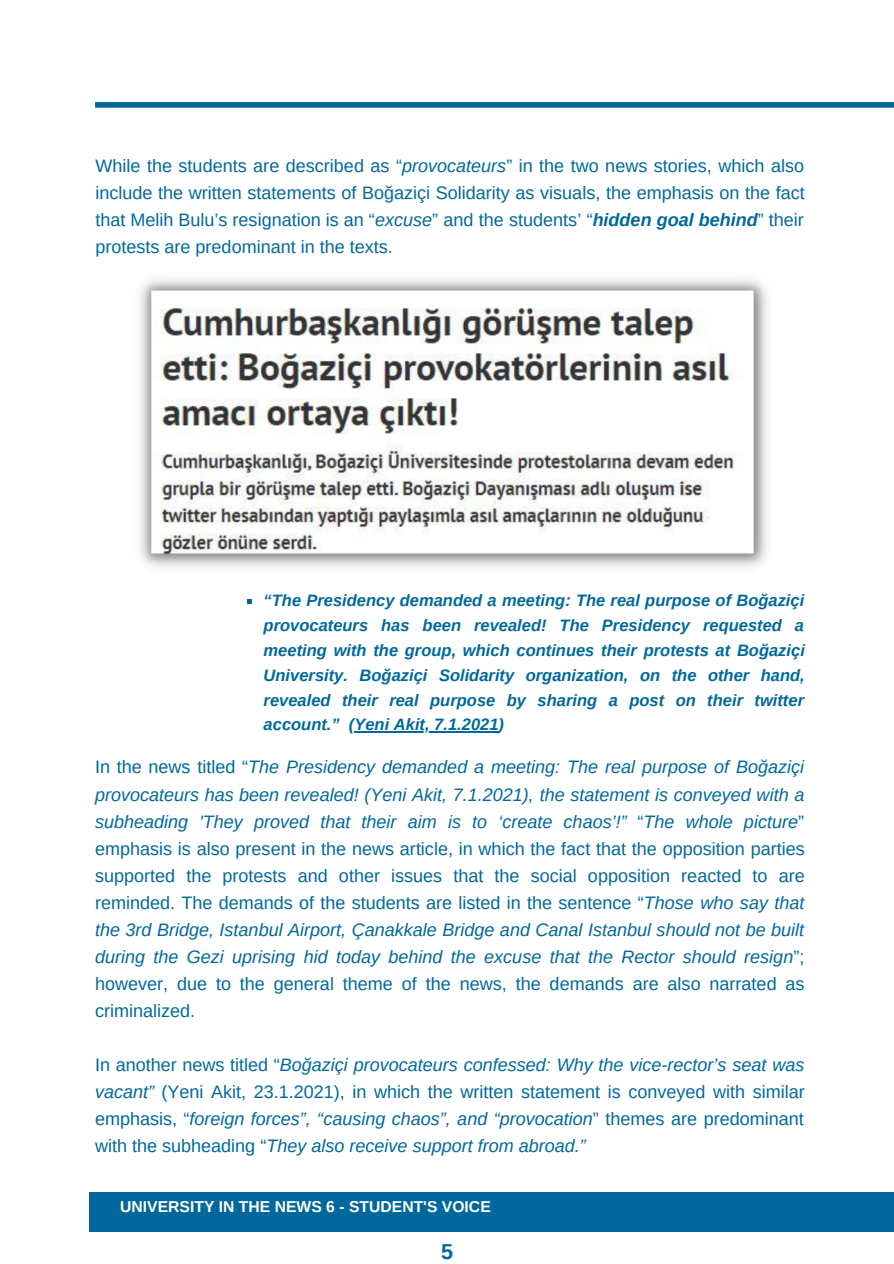
<style>
.page{position:relative;width:894px;height:1264px;background:#fff}
.page>*{position:absolute;margin:0;border:0;box-sizing:border-box;transform-origin:0 0}
.t1{font:700 21.6px "Arimo";color:#00689d}
.t2{font:italic 18px/27px "Arimo";color:#00689d;text-align:justify}
.t3{font:18px/27px "Arimo";color:#00689d;text-align:justify}
.t4{font:italic 700 16.5px/24.8px "Arimo";color:#00689d;text-align:justify}
.t5{font:700 15.75px "Arimo";color:#fff}
.s1{font-style:italic}
.s2{font-weight:700;font-style:italic}
.s3{font-style:normal}
</style>
<div class="page">
<div style="left:89px;top:1192px;width:804px;height:39px;background:#00689d"></div>
<div style="left:95px;top:102px;width:798px;height:6px;background:#00689d"></div>
<img style="left:140px;top:279px;width:628px;height:289px">
<svg style="left:247px;top:599px;width:4px;height:5px"></svg>
<hr style="left:354px;top:731px;width:144px;height:1px;background:#00689d">
<p class="t3" style="left:95px;top:152px;width:710px">While the students are described as “<span class="s1">provocateurs</span>” in the two news stories, which also include the written statements of Boğaziçi Solidarity as visuals, the emphasis on the fact that Melih Bulu’s resignation is an “<span class="s1">excuse</span>” and the students’ “<span class="s2">hidden goal behind</span>” their protests are predominant in the texts.</p>
<p class="t4" style="left:263px;top:588px;width:542px">“The Presidency demanded a meeting: The real purpose of Boğaziçi provocateurs has been revealed! The Presidency requested a meeting with the group, which continues their protests at Boğaziçi University. Boğaziçi Solidarity organization, on the other hand, revealed their real purpose by sharing a post on their twitter account.” (Yeni Akit, 7.1.2021)</p>
<p class="t2" style="left:95px;top:753px;width:711px"><span class="s3">In the news titled “</span>The Presidency demanded a meeting: The real purpose of Boğaziçi provocateurs has been revealed! (Yeni Akit, 7.1.2021), the statement is conveyed with a subheading 'They proved that their aim is to ‘create chaos’!” <span class="s3">“</span>The whole picture<span class="s3">” emphasis is also present in the news article, in which the fact that the opposition parties supported the protests and other issues that the social opposition reacted to are reminded. The demands of the students are listed in the sentence “</span>Those who say that the 3rd Bridge, Istanbul Airport, Çanakkale Bridge and Canal Istanbul should not be built during the Gezi uprising hid today behind the excuse that the Rector should resign<span class="s3">”; however, due to the general theme of the news, the demands are also narrated as criminalized.</span></p>
<p class="t2" style="left:95px;top:1051px;width:711px"><span class="s3">In another news titled “</span>Boğaziçi provocateurs confessed: Why the vice-rector’s seat was vacant” <span class="s3">(Yeni Akit, 23.1.2021), in which the written statement is conveyed with similar emphasis, “</span>foreign forces”, “causing chaos”, and “provocation<span class="s3">” themes are predominant with the subheading “</span>They also receive support from abroad.”</p>
<p class="t5" style="left:120px;top:1197px;width:372px">UNIVERSITY IN THE NEWS 6 - STUDENT'S VOICE</p>
<p class="t1" style="left:441px;top:1239px;width:14px">5</p>
</div>
